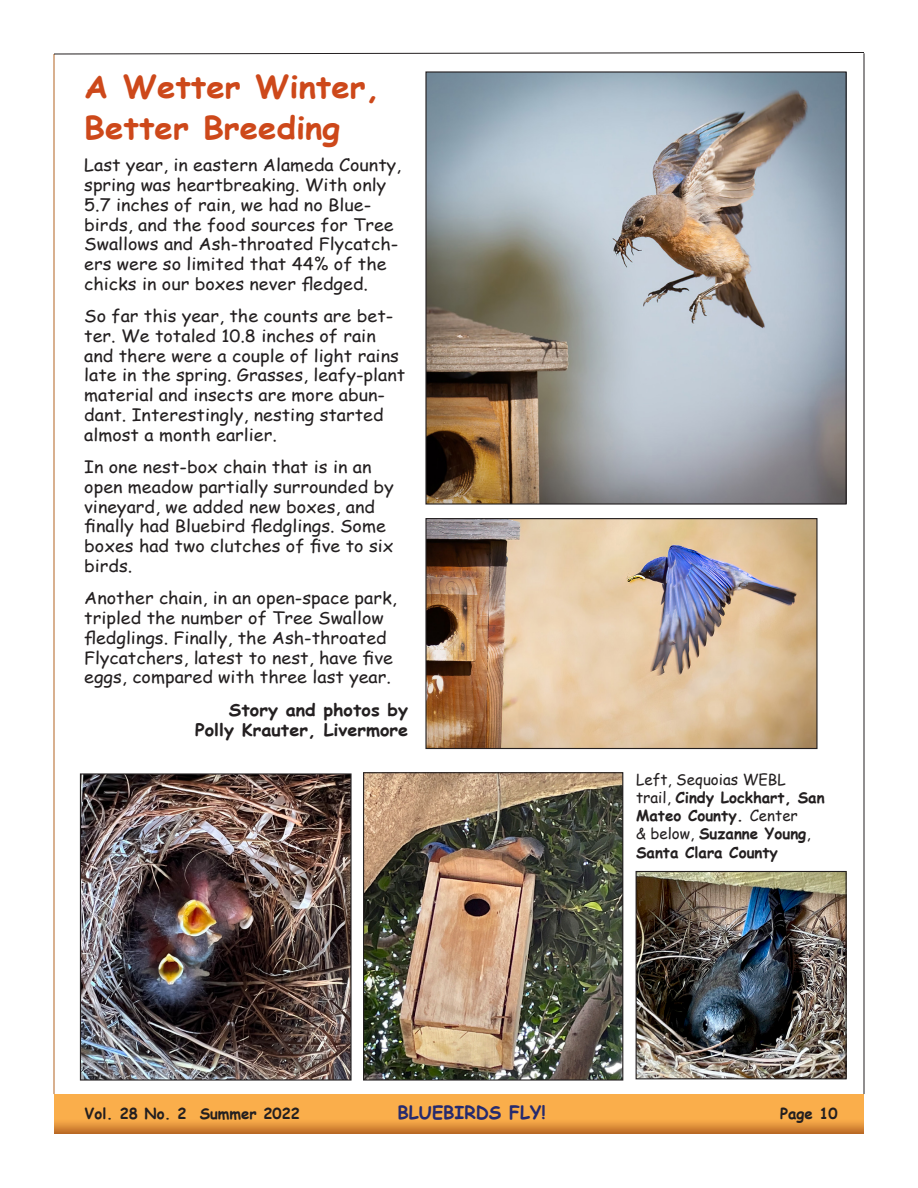
<style>
.page{position:relative;width:918px;height:1188px;background:#fff}
.page>*{position:absolute;margin:0;border:0;box-sizing:border-box;transform-origin:0 0}
.t1{font:700 31.05px/40.7px "Comic Sans MS";color:#cd481a;scale:1.06 1}
.t2{font:700 18px "Comic Sans MS";color:#262a6e}
.t3{font:16.95px/19.8px "Comic Sans MS";color:#231f20;scale:1.06 1}
.t4{font:700 16.95px/19.8px "Comic Sans MS";color:#231f20;text-align:right;scale:1.06 1}
.t5{font:700 15.15px/18.1px "Comic Sans MS";color:#231f20}
.t6{font:700 15px "Comic Sans MS";color:#231f20}
.s1{font-weight:400}
</style>
<div class="page">
<svg style="left:55px;top:1094px;width:809px;height:40px;background:#eea144"></svg>
<hr style="left:54px;top:54px;width:1px;height:1040px;background:#b36321">
<svg style="left:53px;top:52px;width:811px;height:3px"></svg>
<hr style="left:864px;top:53px;width:1px;height:1041px;background:#231f20">
<img style="left:427px;top:73px;width:418px;height:430px">
<img style="left:427px;top:520px;width:389px;height:227px">
<div style="left:425px;top:518px;width:393px;height:231px;border:1px solid #231f20"></div>
<img style="left:82px;top:775px;width:268px;height:304px">
<div style="left:80px;top:773px;width:272px;height:308px;border:1px solid #231f20"></div>
<img style="left:365px;top:774px;width:256px;height:305px">
<div style="left:363px;top:772px;width:260px;height:309px;border:1px solid #231f20"></div>
<img style="left:638px;top:873px;width:207px;height:204px">
<div style="left:636px;top:871px;width:211px;height:208px;border:1px solid #231f20"></div>
<p class="t1" style="left:84px;top:65px;width:281px">A Wetter Winter,<br>Better Breeding</p>
<p class="t3" style="left:84px;top:155px;width:301px">Last year, in eastern Alameda County, spring was heartbreaking. With only 5.7 inches of rain, we had no Blue&shy;birds, and the food sources for Tree Swallows and Ash-throated Flycatch&shy;ers were so limited that 44% of the chicks in our boxes never fledged.</p>
<p class="t3" style="left:84px;top:306px;width:304px">So far this year, the counts are bet&shy;ter. We totaled 10.8 inches of rain and there were a couple of light rains late in the spring. Grasses, leafy-plant material and insects are more abun&shy;dant. Interestingly, nesting started almost a month earlier.</p>
<p class="t3" style="left:84px;top:457px;width:293px">In one nest-box chain that is in an open meadow partially surrounded by vineyard, we added new boxes, and finally had Bluebird fledglings. Some boxes had two clutches of five to six birds.</p>
<p class="t3" style="left:84px;top:588px;width:296px">Another chain, in an open-space park, tripled the number of Tree Swallow fledglings. Finally, the Ash-throated Flycatchers, latest to nest, have five eggs, compared with three last year.</p>
<p class="t4" style="left:195px;top:699px;width:203px">Story and photos by<br>Polly Krauter, Livermore</p>
<p class="t5" style="left:636px;top:770px;width:190px"><span class="s1">Left, Sequoias WEBL<br>trail,</span> Cindy Lockhart, San<br>Mateo County. <span class="s1">Center<br>&amp; below,</span> Suzanne Young<span class="s1">,<br></span>Santa Clara County</p>
<p class="t6" style="left:85px;top:1102px;width:217px">Vol. 28 No. 2 Summer 2022</p>
<p class="t2" style="left:397px;top:1099px;width:150px">BLUEBIRDS FLY!</p>
<p class="t6" style="left:780px;top:1102px;width:59px">Page 10</p>
</div>
